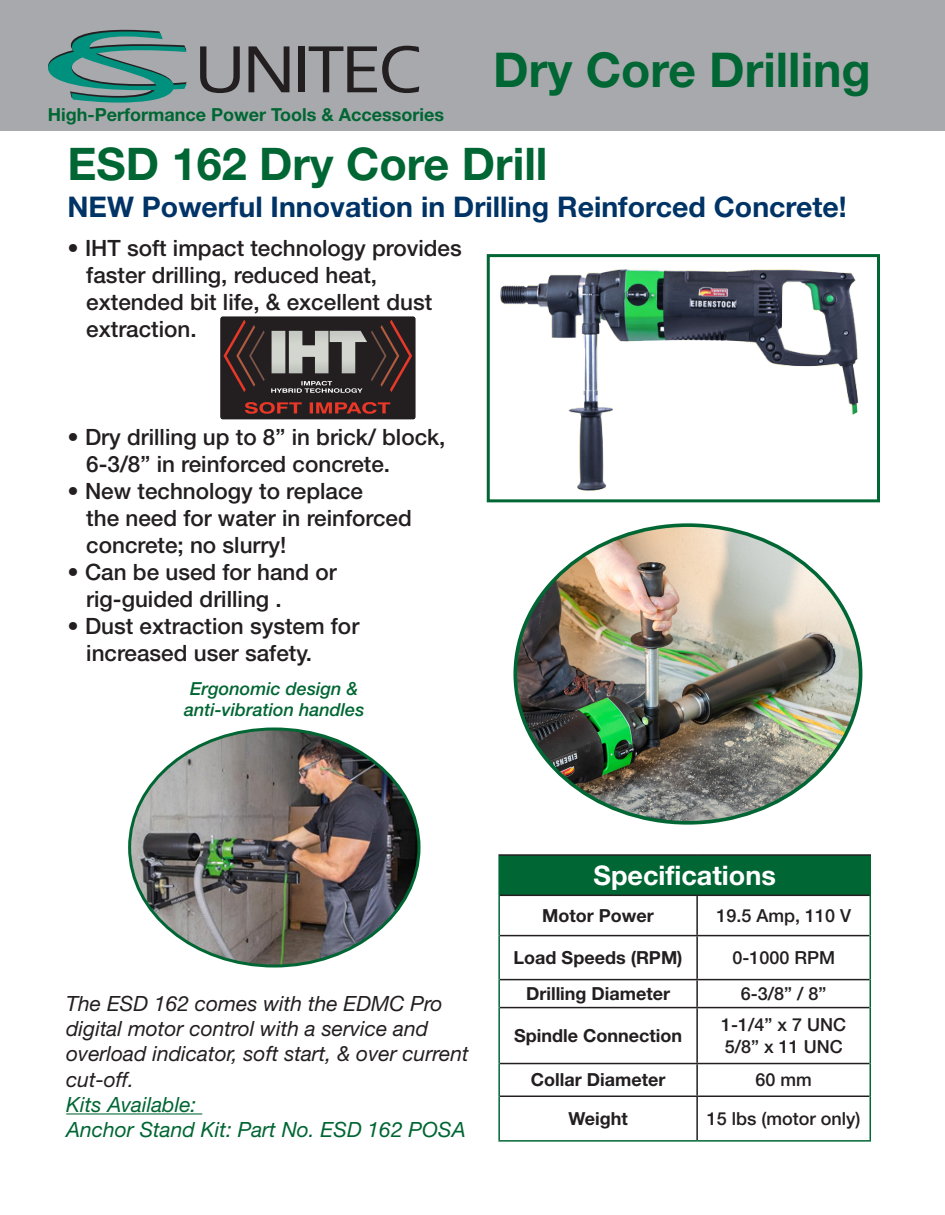
<style>
.page{position:relative;width:945px;height:1215px;background:#fff}
.page>*{position:absolute;margin:0;border:0;box-sizing:border-box;transform-origin:0 0}
.t1{font:700 48px "Helvetica Neue LT Pro";color:#063}
.t2{font:700 45px "Helvetica Neue LT Pro";color:#063}
.t3{font:700 28.5px "Helvetica Neue LT Pro";color:#036}
.t4{font:700 27px "Helvetica Neue LT Pro";color:#fff}
.t5{font:500 22.5px/27px "Helvetica Neue LT Pro";color:#231f20}
.t6{font:italic 21px/25.2px "Helvetica Neue LT Pro";color:#231f20}
.t7{font:italic 21px "Helvetica Neue LT Pro";color:#063}
.t8{font:700 18px "Helvetica Neue LT Pro";color:#231f20}
.t9{font:500 18px "Helvetica Neue LT Pro";color:#231f20}
.t10{font:700 18px "Helvetica Neue LT Pro";color:#063}
.t11{font:italic 500 18px "Helvetica Neue LT Pro";color:#063}
</style>
<div class="page">
<div style="left:0;top:0;width:945px;height:130px;background:#a8a9ad"></div>
<svg style="left:200px;top:46px;width:40px;height:47px"></svg>
<svg style="left:249px;top:46px;width:40px;height:46px"></svg>
<div style="left:299px;top:46px;width:6px;height:46px;background:#231f20"></div>
<svg style="left:309px;top:46px;width:110px;height:47px"></svg>
<svg style="left:48px;top:30px;width:139px;height:73px"></svg>
<img style="left:500px;top:269px;width:359px;height:222px">
<div style="left:487px;top:254px;width:393px;height:248px;border:3px solid #063"></div>
<div style="left:499px;top:855px;width:371px;height:40px;background:#063"></div>
<hr style="left:498px;top:854px;width:199px;height:2px;background:#231f20">
<hr style="left:697px;top:854px;width:174px;height:2px;background:#231f20">
<hr style="left:500px;top:895px;width:197px;height:1px;background:#231f20">
<hr style="left:697px;top:895px;width:173px;height:1px;background:#231f20">
<hr style="left:696px;top:896px;width:2px;height:39px;background:#231f20">
<hr style="left:500px;top:935px;width:197px;height:1px;background:#231f20">
<hr style="left:697px;top:935px;width:173px;height:1px;background:#231f20">
<hr style="left:696px;top:936px;width:2px;height:43px;background:#231f20">
<hr style="left:500px;top:979px;width:197px;height:1px;background:#231f20">
<hr style="left:697px;top:979px;width:173px;height:1px;background:#231f20">
<hr style="left:696px;top:980px;width:2px;height:27px;background:#231f20">
<hr style="left:500px;top:1007px;width:197px;height:1px;background:#231f20">
<hr style="left:697px;top:1007px;width:173px;height:1px;background:#231f20">
<hr style="left:696px;top:1008px;width:2px;height:55px;background:#231f20">
<hr style="left:500px;top:1063px;width:197px;height:1px;background:#231f20">
<hr style="left:697px;top:1063px;width:173px;height:1px;background:#231f20">
<hr style="left:696px;top:1064px;width:2px;height:32px;background:#231f20">
<hr style="left:500px;top:1096px;width:197px;height:1px;background:#231f20">
<hr style="left:697px;top:1096px;width:173px;height:1px;background:#231f20">
<hr style="left:696px;top:1097px;width:2px;height:43px;background:#231f20">
<hr style="left:498px;top:856px;width:2px;height:39px;background:#063">
<hr style="left:870px;top:856px;width:1px;height:39px;background:#063">
<hr style="left:498px;top:895px;width:2px;height:41px;background:#063">
<hr style="left:870px;top:895px;width:1px;height:41px;background:#063">
<hr style="left:498px;top:936px;width:2px;height:44px;background:#063">
<hr style="left:870px;top:936px;width:1px;height:44px;background:#063">
<hr style="left:498px;top:980px;width:2px;height:28px;background:#063">
<svg style="left:870px;top:980px;width:1px;height:28px"></svg>
<hr style="left:498px;top:1008px;width:2px;height:56px;background:#063">
<hr style="left:870px;top:1008px;width:1px;height:56px;background:#063">
<hr style="left:498px;top:1064px;width:2px;height:32px;background:#063">
<hr style="left:870px;top:1064px;width:1px;height:32px;background:#063">
<hr style="left:498px;top:1096px;width:2px;height:44px;background:#063">
<hr style="left:870px;top:1096px;width:1px;height:44px;background:#063">
<hr style="left:498px;top:1140px;width:199px;height:2px;background:#063">
<hr style="left:697px;top:1140px;width:174px;height:2px;background:#063">
<img style="left:130px;top:731px;width:287px;height:233px">
<img style="left:518px;top:525px;width:343px;height:298px">
<hr style="left:66px;top:1113px;width:136px;height:2px;background:#063">
<img style="left:221px;top:317px;width:195px;height:102px">
<p class="t10" style="left:48px;top:104px;width:398px">High-Performance Power Tools &amp; Accessories</p>
<p class="t1" style="left:493px;top:40px;width:379px">Dry Core Drilling</p>
<p class="t2" style="left:68px;top:136px;width:482px">ESD 162 Dry Core Drill</p>
<p class="t3" style="left:68px;top:190px;width:781px">NEW Powerful Innovation in Drilling Reinforced Concrete!</p>
<p class="t5" style="left:86px;top:234px;width:377px;text-indent:-19px">• IHT soft impact technology provides faster drilling, reduced heat, extended bit life, &amp; excellent dust extraction.</p>
<p class="t5" style="left:86px;top:423px;width:361px;text-indent:-19px">• Dry drilling up to 8” in brick/ block,<br>6-3/8” in reinforced concrete.</p>
<p class="t5" style="left:86px;top:477px;width:327px;text-indent:-19px">• New technology to replace<br>the need for water in reinforced concrete; no slurry!</p>
<p class="t5" style="left:68px;top:558px;width:271px">• Can be used for hand or</p>
<p class="t5" style="left:86px;top:585px;width:197px">rig-guided drilling .</p>
<p class="t5" style="left:86px;top:612px;width:274px;text-indent:-19px">• Dust extraction system for increased user safety.</p>
<p class="t11" style="left:190px;top:677px;width:170px">Ergonomic design &amp;</p>
<p class="t11" style="left:184px;top:699px;width:182px">anti-vibration handles</p>
<p class="t6" style="left:66px;top:991px;width:404px">The ESD 162 comes with the EDMC Pro digital motor control with a service and overload indicator, soft start, &amp; over current cut-off.</p>
<p class="t7" style="left:66px;top:1091px;width:132px">Kits Available:</p>
<p class="t7" style="left:66px;top:1117px;width:401px">Anchor Stand Kit: Part No. ESD 162 POSA</p>
<p class="t4" style="left:594px;top:859px;width:184px">Specifications</p>
<p class="t8" style="left:542px;top:904px;width:113px">Motor Power</p>
<p class="t9" style="left:716px;top:905px;width:136px">19.5 Amp, 110 V</p>
<p class="t8" style="left:514px;top:947px;width:171px">Load Speeds (RPM)</p>
<p class="t9" style="left:732px;top:947px;width:104px">0-1000 RPM</p>
<p class="t8" style="left:526px;top:983px;width:146px">Drilling Diameter</p>
<p class="t9" style="left:741px;top:983px;width:87px">6-3/8” / 8”</p>
<p class="t8" style="left:514px;top:1024px;width:169px">Spindle Connection</p>
<p class="t9" style="left:721px;top:1014px;width:127px">1-1/4” x 7 UNC</p>
<p class="t9" style="left:725px;top:1036px;width:120px">5/8” x 11 UNC</p>
<p class="t8" style="left:531px;top:1069px;width:136px">Collar Diameter</p>
<p class="t9" style="left:756px;top:1069px;width:58px">60 mm</p>
<p class="t8" style="left:569px;top:1107px;width:61px">Weight</p>
<p class="t9" style="left:707px;top:1108px;width:155px">15 lbs (motor only)</p>
</div>
